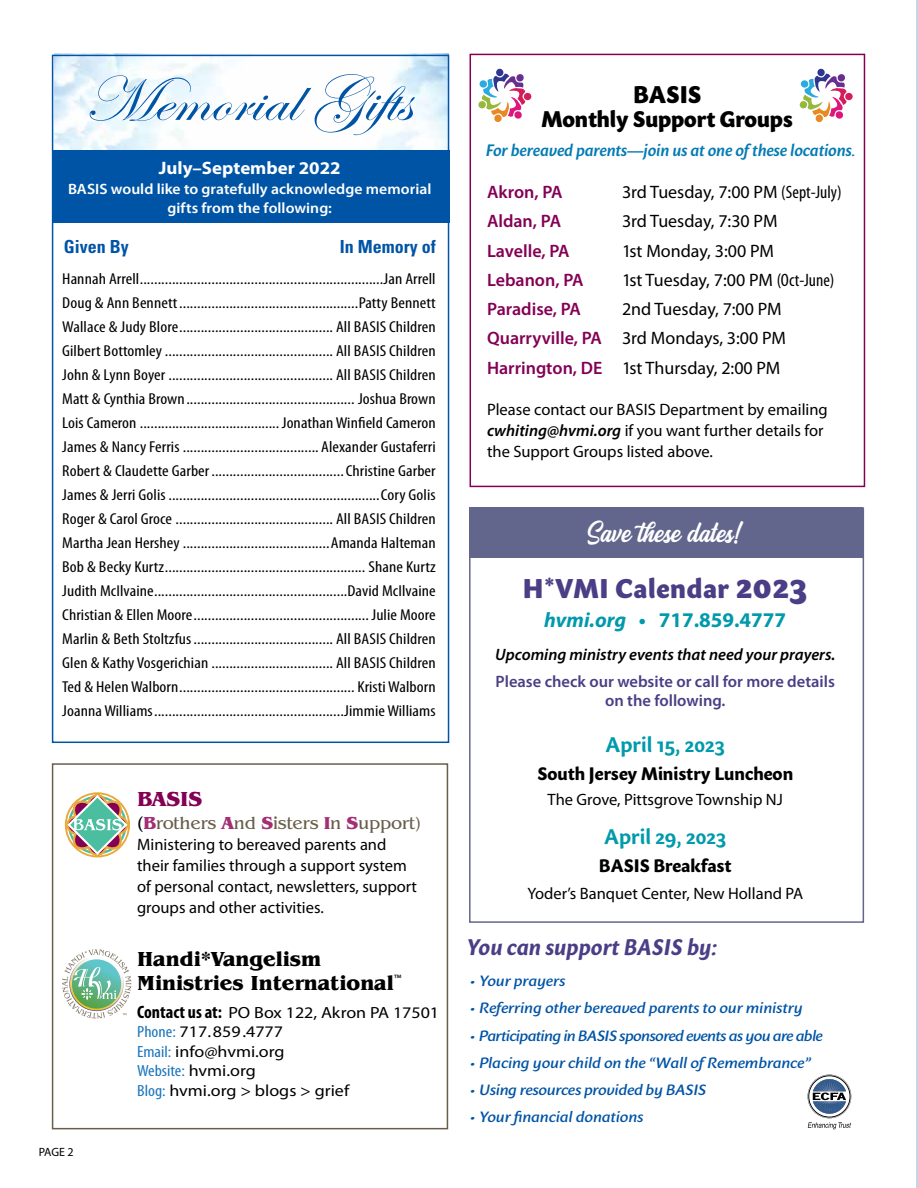
<style>
.page{position:relative;width:918px;height:1188px;background:#fff}
.page>*{position:absolute;margin:0;border:0;box-sizing:border-box;transform-origin:0 0}
.t1{font:900 27px "Sharik Sans";letter-spacing:.025em;color:#4b3e86}
.t2{font:27px "Arthein";color:#fff}
.t3{font:900 24px "Sharik Sans";color:#000}
.t4{font:italic 700 22.5px "Sharik Sans";color:#4b3e86}
.t5{font:900 22.5px "Sharik Sans";letter-spacing:-.005em;color:#000}
.t6{font:700 21px/24px "Benguiat IT Cby BT";color:#000}
.t7{font:700 21px "Sharik Sans";color:#009aac}
.t8{font:700 21px "Myriad Pro";color:#009aac}
.t9{font:700 21px "Benguiat IT Cby BT";color:#840055}
.t10{font:18px/29.2px "Myriad Pro";color:#000}
.t11{font:600 18px "Myriad Pro";color:#840055}
.t12{font:800 18px "Sharik Sans";color:#000}
.t13{font:18px "Benguiat";letter-spacing:-.01em;color:#685e4a}
.t14{font:700 18px "Myriad Pro";color:#fff;scale:1.05 1}
.t15{font:700 condensed 18px "Univers LT Std";color:#0054a6}
.t16{font:16.5px/21px "Myriad Pro";color:#000}
.t17{font:600 16.5px/19.8px "Myriad Pro";color:#4b3e86;text-align:center}
.t18{font:italic 600 16.5px "Sharik Sans";letter-spacing:-.01em;color:#047ab4}
.t19{font:italic 600 16.5px "Myriad Pro";color:#000}
.t20{font:16.2px/19.5px "Myriad Pro";color:#000;scale:1.11 1}
.t21{font:condensed 15.9px/24px "Myriad Pro";letter-spacing:.005em;color:#000;text-align:justify;scale:1.14 1}
.t22{font:600 15px/19.5px "Myriad Pro";color:#fff;text-align:center;scale:1.05 1}
.t23{font:italic 500 14.85px "Sharik Sans";letter-spacing:-.01em;color:#0054a6;scale:1.11 1}
.t24{font:italic 500 14.85px "Sharik Sans";letter-spacing:-.04em;color:#0054a6;scale:1.11 1}
.t25{font:12px "Myriad Pro";color:#000}
.s1{font-family:"Minion Pro";font-weight:700;color:#000}
.s2{font-family:"Benguiat IT Cby BT";font-weight:700;color:#a32e74}
.s3{font-weight:700;color:#a32e74}
.s4{font-weight:700;font-stretch:condensed;font-size:18px}
.s5{font-stretch:condensed;color:#1c76bc}
.s6{font-size:15px}
.s7{font-stretch:condensed}
.s8{font-weight:600;color:#840055}
.s9{font-weight:600;font-style:italic}
.s10{font-size:36px}
.s11{font-style:italic}
</style>
<div class="page">
<hr style="left:917px;top:0;width:1px;height:1188px;background:#c6d6e9">
<div style="left:469px;top:507px;width:393px;height:51px;background:#62668c"></div>
<div style="left:469px;top:507px;width:395px;height:416px;border:2px solid #62668c"></div>
<img style="left:55px;top:54px;width:394px;height:97px">
<div style="left:53px;top:151px;width:396px;height:72px;background:#0054a6"></div>
<svg style="left:90px;top:74px;width:325px;height:61px"></svg>
<div style="left:52px;top:763px;width:396px;height:366px;border:2px solid #685e4a"></div>
<div style="left:52px;top:55px;width:397px;height:688px;border:2px solid #0054a6"></div>
<div style="left:470px;top:54px;width:395px;height:433px;border:2px solid #840055"></div>
<svg style="left:65px;top:793px;width:65px;height:64px"></svg>
<svg style="left:808px;top:1075px;width:43px;height:54px"></svg>
<svg style="left:62px;top:949px;width:69px;height:70px"></svg>
<svg style="left:799px;top:68px;width:48px;height:54px"></svg>
<div style="left:845px;top:93px;width:8px;height:7px;background:#d41c5c;border-radius:50%"></div>
<svg style="left:478px;top:68px;width:48px;height:54px"></svg>
<div style="left:524px;top:93px;width:7px;height:7px;background:#d41c5c;border-radius:50%"></div>
<p class="t14" style="left:159px;top:156px;width:175px">July–September 2022</p>
<p class="t22" style="left:68px;top:179px;width:348px">BASIS would like to gratefully acknowledge memorial gifts from the following:</p>
<p class="t15" style="left:64px;top:236px;width:66px">Given By</p>
<p class="t15" style="left:340px;top:236px;width:97px">In Memory of</p>
<p class="t21" style="left:62px;top:267px;width:329px">Hannah Arrell....................................................................Jan Arrell Doug &amp; Ann Bennett..................................................Patty Bennett Wallace &amp; Judy Blore........................................... All BASIS Children Gilbert Bottomley............................................... All BASIS Children John &amp; Lynn Boyer .............................................. All BASIS Children Matt &amp; Cynthia Brown............................................... Joshua Brown Lois Cameron ....................................... Jonathan Winfield Cameron James &amp; Nancy Ferris ...................................... Alexander Gustaferri Robert &amp; Claudette Garber.....................................Christine Garber James &amp; Jerri Golis ...........................................................Cory Golis Roger &amp; Carol Groce ............................................ All BASIS Children Martha Jean Hershey .........................................Amanda Halteman Bob &amp; Becky Kurtz........................................................ Shane Kurtz Judith McIlvaine......................................................David McIlvaine Christian &amp; Ellen Moore................................................. Julie Moore Marlin &amp; Beth Stoltzfus....................................... All BASIS Children Glen &amp; Kathy Vosgerichian .................................. All BASIS Children Ted &amp; Helen Walborn................................................. Kristi Walborn Joanna Williams.....................................................Jimmie Williams</p>
<h3 class="t9" style="left:137px;top:786px;width:67px">BASIS</h3>
<p class="t13" style="left:137px;top:813px;width:286px"><span class="s1">(</span><span class="s2">B</span>rothers <span class="s2">A</span>nd <span class="s2">S</span>isters <span class="s3">I</span>n <span class="s2">S</span>upport)</p>
<p class="t16" style="left:137px;top:833px;width:281px">Ministering to bereaved parents and their families through a support system of personal contact, newsletters, support groups and other activities.</p>
<p class="t25" style="left:39px;top:1144px;width:36px">PAGE 2</p>
<h3 class="t6" style="left:137px;top:947px;width:266px">Handi*Vangelism<br>Ministries International<sup>™</sup></h3>
<p class="t20" style="left:137px;top:1002px;width:274px"><span class="s4">Contact us at:</span> PO Box 122, Akron PA 17501<br><span class="s5">Phone:</span> 717.859.4777<br><span class="s5">Email:</span> info@hvmi.org<br><span class="s5">Website:</span> hvmi.org<br><span class="s5">Blog:</span> hvmi.org &gt; blogs &gt; grief</p>
<h2 class="t3" style="left:633px;top:77px;width:70px">BASIS</h2>
<h3 class="t5" style="left:541px;top:102px;width:253px">Monthly Support Groups</h3>
<p class="t18" style="left:486px;top:139px;width:371px">For bereaved parents—join us at one of these locations<span class="s6">.</span></p>
<p class="t11" style="left:487px;top:181px;width:77px">Akron, PA</p>
<p class="t10" style="left:622px;top:177px;width:221px">3rd Tuesday, 7:00 PM <span class="s7">(Sept-July)</span></p>
<p class="t11" style="left:487px;top:210px;width:76px">Aldan, PA</p>
<p class="t10" style="left:622px;top:206px;width:157px">3rd Tuesday, 7:30 PM</p>
<p class="t11" style="left:487px;top:239px;width:84px">Lavelle, PA</p>
<p class="t10" style="left:622px;top:236px;width:153px">1st Monday, 3:00 PM</p>
<p class="t11" style="left:487px;top:268px;width:98px">Lebanon, PA</p>
<p class="t10" style="left:622px;top:265px;width:214px">1st Tuesday, 7:00 PM <span class="s7">(Oct-June)</span></p>
<p class="t11" style="left:487px;top:298px;width:96px">Paradise, PA</p>
<p class="t10" style="left:487px;top:294px;width:300px;text-indent:135px">2nd Tuesday, 7:00 PM<br><span class="s8">Quarryville, PA</span> 3rd Mondays, 3:00 PM<br><span class="s8">Harrington, DE</span> 1st Thursday, 2:00 PM</p>
<p class="t16" style="left:487px;top:399px;width:342px">Please contact our BASIS Department by emailing <span class="s9">cwhiting@hvmi.org</span> if you want further details for the Support Groups listed above.</p>
<h1 class="t2" style="left:588px;top:516px;width:157px">Save these dates!</h1>
<h1 class="t1" style="left:523px;top:569px;width:286px">H*VMI Calendar <span class="s10">2023</span></h1>
<h3 class="t8" style="left:544px;top:606px;width:243px"><span class="s11">hvmi.org</span> • 717.859.4777</h3>
<p class="t19" style="left:495px;top:644px;width:342px">Upcoming ministry events that need your prayers.</p>
<p class="t17" style="left:496px;top:671px;width:341px">Please check our website or call for more details on the following.</p>
<h3 class="t7" style="left:606px;top:730px;width:121px">April 15, 2023</h3>
<p class="t12" style="left:537px;top:761px;width:257px">South Jersey Ministry Luncheon</p>
<p class="t16" style="left:548px;top:789px;width:237px">The Grove, Pittsgrove Township NJ</p>
<h3 class="t7" style="left:604px;top:821px;width:124px">April 29, 2023</h3>
<p class="t12" style="left:599px;top:853px;width:134px">BASIS Breakfast</p>
<p class="t16" style="left:527px;top:882px;width:277px">Yoder’s Banquet Center, New Holland PA</p>
<h3 class="t4" style="left:467px;top:932px;width:252px">You can support BASIS by:</h3>
<p class="t23" style="left:470px;top:971px;width:88px">• Your prayers</p>
<p class="t23" style="left:470px;top:998px;width:302px">• Referring other bereaved parents to our ministry</p>
<p class="t24" style="left:470px;top:1025px;width:320px">• Participating in BASIS sponsored events as you are able</p>
<p class="t23" style="left:470px;top:1052px;width:309px">• Placing your child on the “Wall of Remembrance”</p>
<p class="t23" style="left:470px;top:1080px;width:215px">• Using resources provided by BASIS</p>
<p class="t23" style="left:470px;top:1107px;width:158px">• Your financial donations</p>
</div>
